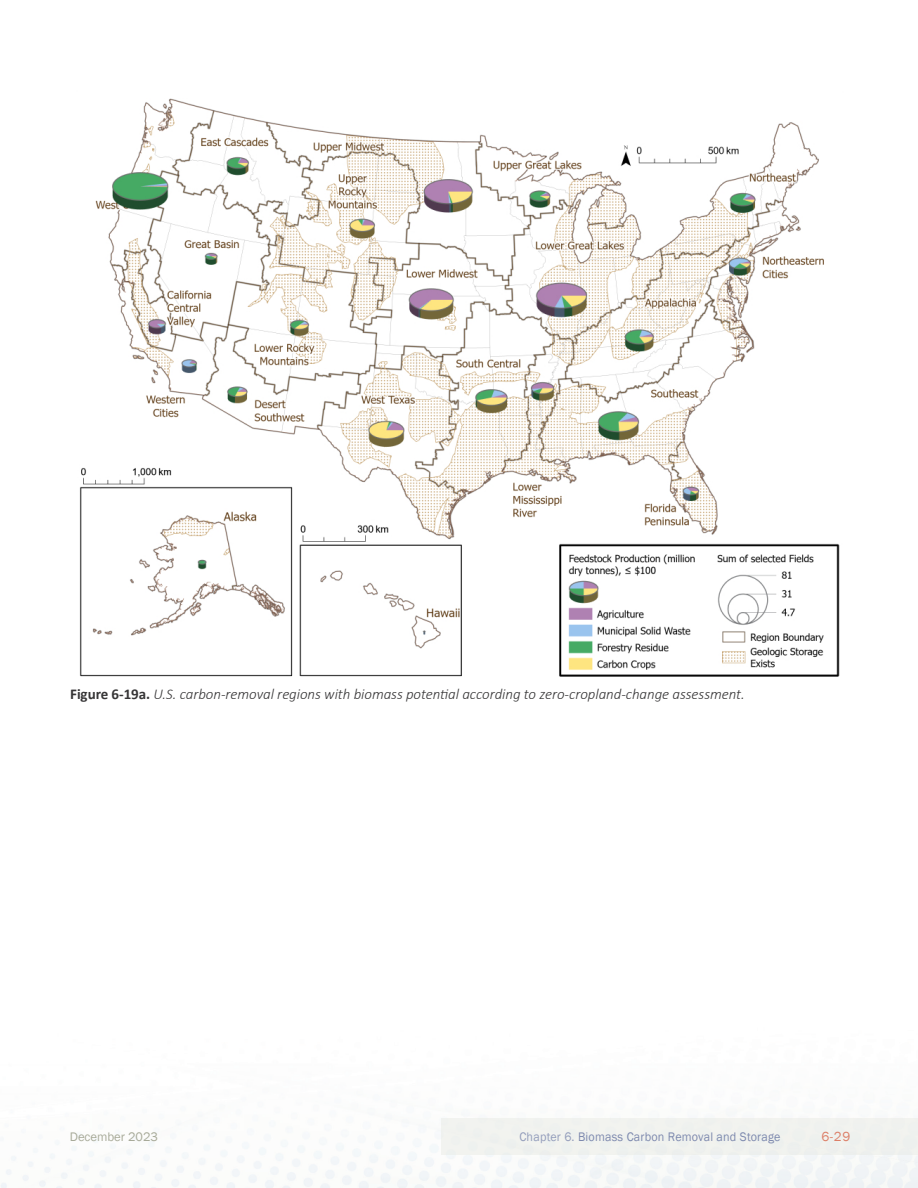
<style>
.page{position:relative;width:918px;height:1188px;background:#fff}
.page>*{position:absolute;margin:0;border:0;box-sizing:border-box;transform-origin:0 0}
._09_Figure_with_GREP{font:italic 300 15px "Calibri";letter-spacing:-.005em;color:#363536}
.t1{font:13.5px "Franklin Gothic";color:#dc7f68}
.t2{font:12.75px "Franklin Gothic";letter-spacing:.015em;color:#7d89ae;scale:.95 1}
.t3{font:12.75px "Franklin Gothic";letter-spacing:-.005em;color:#a7aa99}
.s1{font-weight:700;font-style:normal}
.s2{color:#939dbb}
</style>
<div class="page">
<div style="left:441px;top:1118px;width:477px;height:36px;background:#f0f2ee"></div>
<img style="left:79px;top:98px;width:761px;height:579px">
<p class="_09_Figure_with_GREP" style="left:70px;top:684px;width:676px"><span class="s1">Figure 6-19a.</span> U.S. carbon-removal regions with biomass potential according to zero-cropland-change assessment.</p>
<p class="t3" style="left:70px;top:1129px;width:90px">December 2023</p>
<p class="t2" style="left:519px;top:1129px;width:276px"><span class="s2">Chapter 6.</span> Biomass Carbon Removal and Storage</p>
<p class="t1" style="left:821px;top:1128px;width:31px">6-29</p>
</div>
